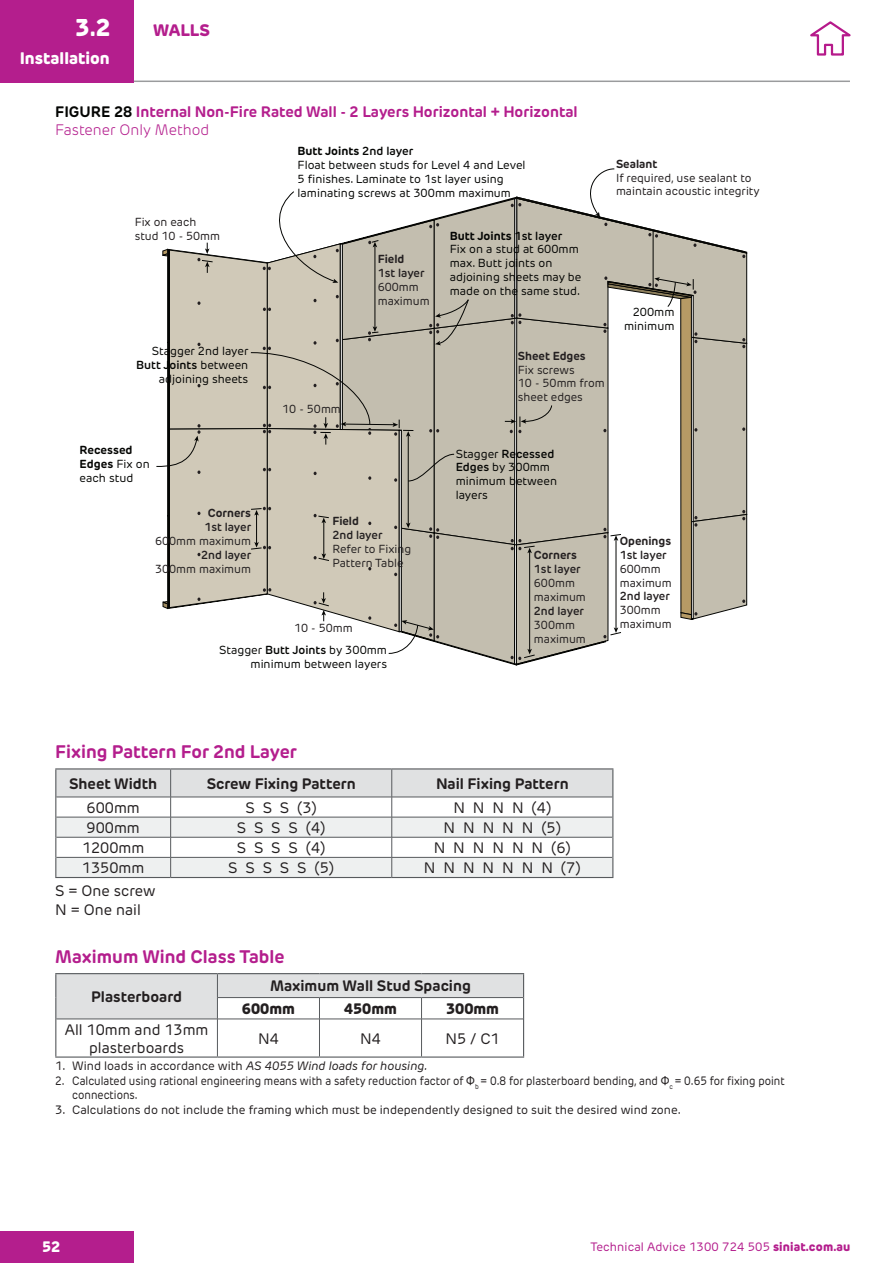
<style>
.page{position:relative;width:893px;height:1263px;background:#fff}
.page>*{position:absolute;margin:0;border:0;box-sizing:border-box;transform-origin:0 0}
.t1{font:800 24px "New Rubrik Edge";color:#fff}
.t2{font:700 18px "New Rubrik Edge";color:#b41e8d}
.t3{font:800 16.5px "New Rubrik Edge";color:#fff}
.t4{font:800 16.5px "New Rubrik Edge";color:#b41e8d}
.t5{font:15px/19.5px "New Rubrik Edge";color:#231f20}
.t6{font:700 15px/18px "New Rubrik Edge";color:#b41e8d}
.t7{font:700 15px "New Rubrik Edge";color:#231f20}
.t8{font:800 15px "New Rubrik Edge";color:#231f20}
.t9{font:800 15px "New Rubrik Edge";color:#fff}
.t10{font:12px "New Rubrik Edge";color:#231f20}
.t11{font:12px/14.4px "New Rubrik Edge";color:#231f20;scale:.91 1}
.t12{font:12px "New Rubrik Edge";letter-spacing:.01em;color:#b41e8d}
.t13{font:11.55px/13.8px "New Rubrik Edge";color:#040503}
.t14{font:11.55px/13.8px "New Rubrik Edge";color:#231f20}
.t15{font:600 11.55px "New Rubrik Edge";color:#231f20}
.t16{font:700 11.55px "New Rubrik Edge";color:#231f20}
.t17{font:700 11.55px/13.8px "New Rubrik Edge";color:#040503}
.s1{color:#040503}
.s2{font-weight:300}
.s3{font-weight:600}
.s4{font-weight:700}
.s5{font-weight:400}
.s6{font-style:italic}
.s7{font-family:"Arial"}
.s8{font-weight:800}
</style>
<div class="page">
<div style="left:0;top:1232px;width:134px;height:31px;background:#b41e8d"></div>
<div style="left:0;top:0;width:134px;height:82px;background:#b41e8d"></div>
<hr style="left:134px;top:81px;width:716px;height:1px;background:#9a9b9d">
<svg style="left:810px;top:21px;width:41px;height:35px"></svg>
<svg style="left:156px;top:168px;width:591px;height:497px"></svg>
<hr style="left:55px;top:768px;width:116px;height:1px;background:#575a5d">
<hr style="left:171px;top:768px;width:221px;height:1px;background:#575a5d">
<hr style="left:392px;top:768px;width:221px;height:1px;background:#575a5d">
<hr style="left:55px;top:877px;width:116px;height:1px;background:#575a5d">
<hr style="left:171px;top:877px;width:221px;height:1px;background:#575a5d">
<hr style="left:392px;top:877px;width:221px;height:1px;background:#575a5d">
<svg style="left:55px;top:769px;width:558px;height:108px"></svg>
<hr style="left:56px;top:1019px;width:161px;height:1px;background:#575a5d">
<hr style="left:217px;top:1019px;width:1px;height:37px;background:#575a5d">
<hr style="left:217px;top:1019px;width:102px;height:1px;background:#575a5d">
<hr style="left:319px;top:1019px;width:1px;height:37px;background:#575a5d">
<hr style="left:319px;top:1019px;width:103px;height:1px;background:#575a5d">
<hr style="left:421px;top:1019px;width:1px;height:37px;background:#575a5d">
<hr style="left:422px;top:1019px;width:101px;height:1px;background:#575a5d">
<hr style="left:55px;top:973px;width:162px;height:1px;background:#575a5d">
<hr style="left:217px;top:973px;width:102px;height:1px;background:#575a5d">
<hr style="left:319px;top:973px;width:103px;height:1px;background:#575a5d">
<hr style="left:422px;top:973px;width:102px;height:1px;background:#575a5d">
<svg style="left:55px;top:974px;width:469px;height:45px"></svg>
<hr style="left:55px;top:1019px;width:1px;height:37px;background:#575a5d">
<hr style="left:523px;top:1019px;width:1px;height:37px;background:#575a5d">
<hr style="left:55px;top:1056px;width:162px;height:2px;background:#575a5d">
<hr style="left:217px;top:1056px;width:102px;height:2px;background:#575a5d">
<hr style="left:319px;top:1056px;width:103px;height:2px;background:#575a5d">
<hr style="left:422px;top:1056px;width:102px;height:2px;background:#575a5d">
<h1 class="t1" style="left:75px;top:12px;width:37px">3.2</h1>
<h3 class="t3" style="left:20px;top:47px;width:91px">Installation</h3>
<h3 class="t4" style="left:153px;top:20px;width:58px">WALLS</h3>
<p class="t6" style="left:55px;top:103px;width:524px"><span class="s1">FIGURE 28</span> Internal Non-Fire Rated Wall - 2 Layers Horizontal + Horizontal<br><span class="s2">Fastener Only Method</span></p>
<p class="t14" style="left:135px;top:215px;width:87px">Fix on each stud 10 - 50mm</p>
<p class="t13" style="left:136px;top:344px;width:114px;text-align:right">Stagger 2nd layer<br><span class="s3">Butt Joints</span> between adjoining sheets</p>
<p class="t13" style="left:298px;top:144px;width:230px"><span class="s4">Butt Joints</span> <span class="s3">2nd layer<br></span>Float between studs for Level 4 and Level 5 finishes. Laminate to 1st layer using laminating screws at 300mm maximum</p>
<p class="t14" style="left:282px;top:402px;width:60px">10 - 50mm</p>
<p class="t16" style="left:378px;top:252px;width:28px">Field</p>
<p class="t15" style="left:378px;top:266px;width:48px">1st layer</p>
<p class="t14" style="left:378px;top:280px;width:53px">600mm maximum</p>
<p class="t13" style="left:450px;top:229px;width:133px"><span class="s4">Butt Joints</span> <span class="s3">1st layer<br></span>Fix on a stud at 600mm max. Butt joints on adjoining sheets may be made on the same stud.</p>
<p class="t16" style="left:518px;top:348px;width:69px">Sheet Edges</p>
<p class="t14" style="left:518px;top:363px;width:88px">Fix screws<br>10 - 50mm from sheet edges</p>
<p class="t16" style="left:616px;top:156px;width:43px">Sealant</p>
<p class="t14" style="left:616px;top:171px;width:145px">If required, use sealant to maintain acoustic integrity</p>
<p class="t13" style="left:624px;top:305px;width:52px;text-align:right">200mm minimum</p>
<p class="t17" style="left:80px;top:443px;width:72px">Recessed<br>Edges <span class="s5">Fix on each stud</span></p>
<p class="t16" style="left:208px;top:506px;width:45px">Corners</p>
<p class="t15" style="left:204px;top:520px;width:48px">1st layer</p>
<p class="t14" style="left:155px;top:534px;width:98px">600mm maximum</p>
<p class="t15" style="left:201px;top:548px;width:52px">2nd layer</p>
<p class="t14" style="left:155px;top:562px;width:98px">300mm maximum</p>
<p class="t16" style="left:332px;top:514px;width:28px">Field</p>
<p class="t15" style="left:332px;top:528px;width:52px">2nd layer</p>
<p class="t14" style="left:332px;top:542px;width:80px">Refer to Fixing<br>Pattern Table</p>
<p class="t14" style="left:294px;top:621px;width:60px">10 - 50mm</p>
<p class="t13" style="left:219px;top:643px;width:169px;text-align:right">Stagger <span class="s3">Butt Joints</span> by 300mm minimum between layers</p>
<p class="t13" style="left:456px;top:447px;width:103px">Stagger <span class="s3">Recessed<br>Edges</span> by 300mm minimum between layers</p>
<p class="t16" style="left:534px;top:548px;width:45px">Corners</p>
<p class="t15" style="left:534px;top:562px;width:48px">1st layer</p>
<p class="t14" style="left:534px;top:576px;width:53px">600mm maximum</p>
<p class="t15" style="left:534px;top:604px;width:52px">2nd layer</p>
<p class="t14" style="left:534px;top:618px;width:53px">300mm maximum</p>
<p class="t16" style="left:620px;top:534px;width:53px">Openings</p>
<p class="t15" style="left:620px;top:548px;width:48px">1st layer</p>
<p class="t14" style="left:620px;top:562px;width:53px">600mm maximum</p>
<p class="t15" style="left:620px;top:589px;width:52px">2nd layer</p>
<p class="t14" style="left:620px;top:603px;width:53px">300mm maximum</p>
<h2 class="t2" style="left:55px;top:740px;width:243px">Fixing Pattern For 2nd Layer</h2>
<p class="t7" style="left:69px;top:774px;width:90px">Sheet Width</p>
<p class="t7" style="left:207px;top:774px;width:151px">Screw Fixing Pattern</p>
<p class="t7" style="left:436px;top:774px;width:134px">Nail Fixing Pattern</p>
<p class="t5" style="left:87px;top:798px;width:55px">600mm</p>
<p class="t5" style="left:245px;top:798px;width:73px">S S S (3)</p>
<p class="t5" style="left:453px;top:798px;width:99px">N N N N (4)</p>
<p class="t5" style="left:87px;top:818px;width:55px">900mm</p>
<p class="t5" style="left:237px;top:818px;width:90px">S S S S (4)</p>
<p class="t5" style="left:444px;top:818px;width:119px">N N N N N (5)</p>
<p class="t5" style="left:82px;top:838px;width:64px">1200mm</p>
<p class="t5" style="left:237px;top:838px;width:90px">S S S S (4)</p>
<p class="t5" style="left:434px;top:838px;width:139px">N N N N N N (6)</p>
<p class="t5" style="left:82px;top:858px;width:64px">1350mm</p>
<p class="t5" style="left:228px;top:858px;width:107px">S S S S S (5)</p>
<p class="t5" style="left:424px;top:858px;width:158px">N N N N N N N (7)</p>
<p class="t5" style="left:55px;top:881px;width:102px">S = One screw<br>N = One nail</p>
<h2 class="t2" style="left:55px;top:945px;width:231px">Maximum Wind Class Table</h2>
<p class="t7" style="left:91px;top:987px;width:93px">Plasterboard</p>
<p class="t7" style="left:270px;top:977px;width:202px">Maximum Wall Stud Spacing</p>
<p class="t8" style="left:242px;top:999px;width:55px">600mm</p>
<p class="t8" style="left:344px;top:999px;width:55px">450mm</p>
<p class="t8" style="left:446px;top:999px;width:55px">300mm</p>
<p class="t5" style="left:65px;top:1020px;width:145px;line-height:18px;text-align:center">All 10mm and 13mm plasterboards</p>
<p class="t5" style="left:258px;top:1029px;width:22px">N4</p>
<p class="t5" style="left:360px;top:1029px;width:22px">N4</p>
<p class="t5" style="left:445px;top:1029px;width:56px">N5 / C1</p>
<p class="t10" style="left:55px;top:1059px;width:374px">1. Wind loads in accordance with <span class="s6">AS 4055 Wind loads for housing.</span></p>
<p class="t11" style="left:72px;top:1073px;width:784px;text-indent:-17px">2. Calculated using rational engineering means with a safety reduction factor of <span class="s7">Φ</span><sub>b</sub> = 0.8 for plasterboard bending, and <span class="s7">Φ</span><sub>c</sub> = 0.65 for fixing point connections.</p>
<p class="t10" style="left:55px;top:1102px;width:627px">3. Calculations do not include the framing which must be independently designed to suit the desired wind zone.</p>
<p class="t9" style="left:42px;top:1237px;width:20px">52</p>
<p class="t12" style="left:590px;top:1239px;width:262px">Technical Advice 1300 724 505 <span class="s8">siniat.com.au</span></p>
</div>
